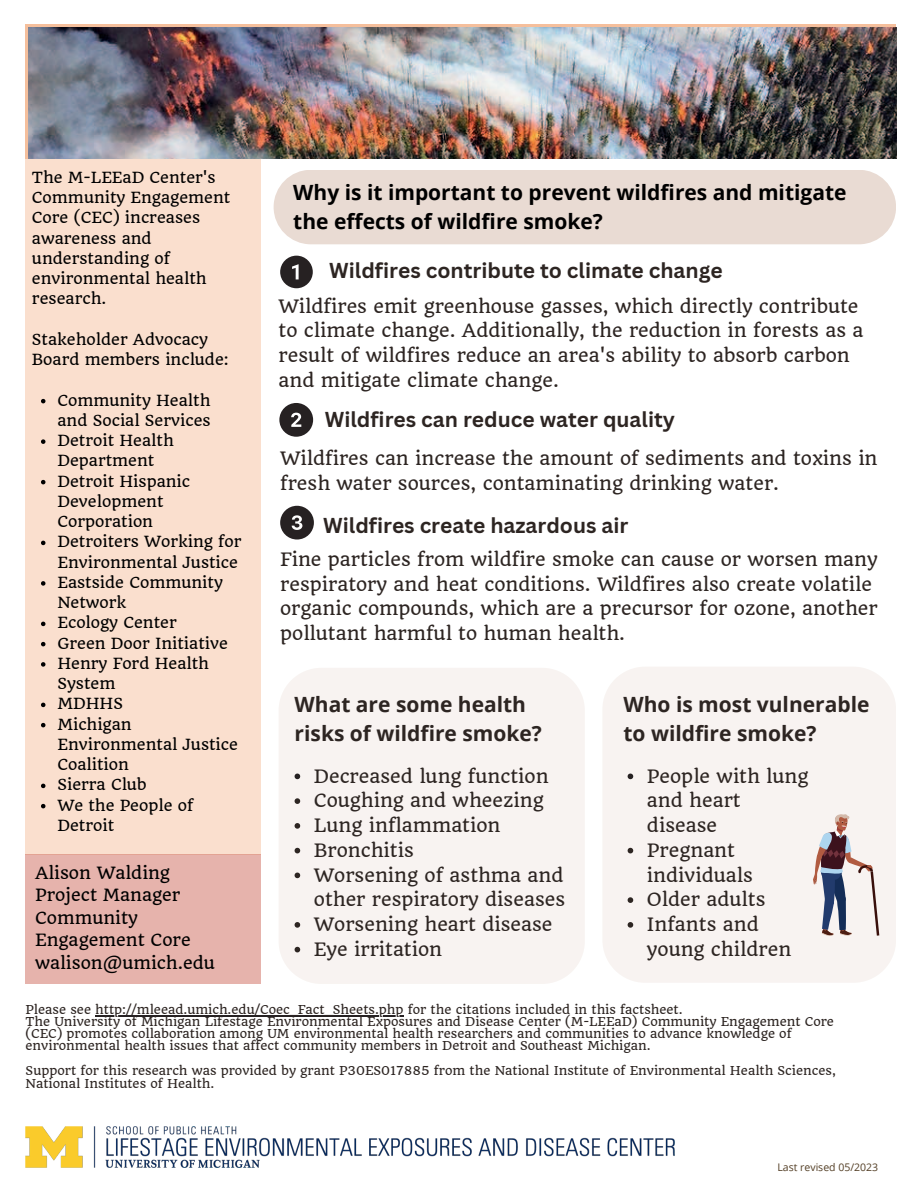
<style>
.page{position:relative;width:918px;height:1188px;background:#fff}
.page>*{position:absolute;margin:0;border:0;box-sizing:border-box;transform-origin:0 0}
.t1{font:700 21px "Canva Sans";color:#2d2522}
.t2{font:700 21px/29.2px "Open Sans";color:#2d2522}
.t3{font:700 21px/29.2px "Open Sans";color:#000}
.t4{font:18px/24.8px "Quando";color:#2d2522}
.t5{font:16.5px/22.5px "Quando";color:#000}
.t6{font:15px/20.2px "Quando";color:#000}
.t7{font:12px/12px "Quando";color:#2d2522}
.t8{font:10.5px "Open Sans";color:#533e25}
</style>
<div class="page">
<img style="left:26px;top:1126px;width:649px;height:42px">
<div style="left:26px;top:159px;width:235px;height:696px;background:#fadfce"></div>
<div style="left:26px;top:855px;width:235px;height:129px;background:#e6b3ac"></div>
<div style="left:274px;top:170px;width:622px;height:74px;background:#e9dbd3;border-radius:37px"></div>
<img style="left:29px;top:27px;width:867px;height:132px">
<svg style="left:280px;top:256px;width:33px;height:32px"></svg>
<svg style="left:279px;top:403px;width:34px;height:34px"></svg>
<svg style="left:280px;top:506px;width:34px;height:34px"></svg>
<hr style="left:95px;top:1015px;width:309px;height:1px;background:#262122">
<svg style="left:41px;top:399px;width:4px;height:4px"></svg>
<svg style="left:41px;top:439px;width:4px;height:5px"></svg>
<svg style="left:41px;top:480px;width:4px;height:4px"></svg>
<svg style="left:41px;top:541px;width:4px;height:4px"></svg>
<svg style="left:41px;top:581px;width:4px;height:5px"></svg>
<svg style="left:41px;top:622px;width:4px;height:4px"></svg>
<svg style="left:41px;top:642px;width:4px;height:4px"></svg>
<svg style="left:41px;top:662px;width:4px;height:5px"></svg>
<svg style="left:41px;top:703px;width:4px;height:4px"></svg>
<svg style="left:41px;top:723px;width:4px;height:4px"></svg>
<svg style="left:41px;top:784px;width:4px;height:4px"></svg>
<svg style="left:41px;top:804px;width:4px;height:4px"></svg>
<div style="left:279px;top:668px;width:306px;height:316px;background:#f8f3f1"></div>
<svg style="left:295px;top:774px;width:5px;height:5px"></svg>
<svg style="left:295px;top:798px;width:5px;height:6px"></svg>
<svg style="left:295px;top:823px;width:5px;height:6px"></svg>
<svg style="left:295px;top:848px;width:5px;height:5px"></svg>
<svg style="left:295px;top:873px;width:5px;height:5px"></svg>
<svg style="left:295px;top:922px;width:5px;height:6px"></svg>
<svg style="left:295px;top:947px;width:5px;height:5px"></svg>
<div style="left:603px;top:667px;width:293px;height:316px;background:#f8f3f1"></div>
<svg style="left:628px;top:774px;width:5px;height:5px"></svg>
<svg style="left:628px;top:848px;width:5px;height:5px"></svg>
<svg style="left:628px;top:897px;width:5px;height:6px"></svg>
<svg style="left:628px;top:922px;width:5px;height:6px"></svg>
<svg style="left:813px;top:814px;width:66px;height:123px"></svg>
<p class="t6" style="left:32px;top:167px;width:200px">The M-LEEaD Center's<br>Community Engagement<br>Core (CEC) increases awareness and understanding of environmental health research.</p>
<p class="t6" style="left:32px;top:329px;width:198px">Stakeholder Advocacy<br>Board members include:</p>
<p class="t6" style="left:57px;top:390px;width:186px">Community Health and Social Services<br>Detroit Health<br>Department<br>Detroit Hispanic<br>Development<br>Corporation<br>Detroiters Working for<br>Environmental Justice<br>Eastside Community<br>Network<br>Ecology Center<br>Green Door Initiative<br>Henry Ford Health<br>System<br>MDHHS<br>Michigan<br>Environmental Justice<br>Coalition<br>Sierra Club<br>We the People of<br>Detroit</p>
<p class="t5" style="left:35px;top:861px;width:181px">Alison Walding<br>Project Manager<br>Community<br>Engagement Core walison@umich.edu</p>
<p class="t3" style="left:293px;top:177px;width:555px">Why is it important to prevent wildfires and mitigate the effects of wildfire smoke?</p>
<p class="t1" style="left:329px;top:258px;width:395px">Wildfires contribute to climate change</p>
<p class="t4" style="left:279px;top:293px;width:586px">Wildfires emit greenhouse gasses, which directly contribute to climate change. Additionally, the reduction in forests as a result of wildfires reduce an area's ability to absorb carbon and mitigate climate change.</p>
<p class="t1" style="left:325px;top:406px;width:352px">Wildfires can reduce water quality</p>
<p class="t4" style="left:280px;top:446px;width:599px">Wildfires can increase the amount of sediments and toxins in fresh water sources, contaminating drinking water.</p>
<p class="t1" style="left:323px;top:513px;width:307px">Wildfires create hazardous air</p>
<p class="t4" style="left:280px;top:547px;width:599px">Fine particles from wildfire smoke can cause or worsen many respiratory and heat conditions. Wildfires also create volatile organic compounds, which are a precursor for ozone, another pollutant harmful to human health.</p>
<p class="t2" style="left:295px;top:689px;width:249px">What are some health risks of wildfire smoke?</p>
<p class="t2" style="left:624px;top:689px;width:248px">Who is most vulnerable to wildfire smoke?</p>
<p class="t4" style="left:647px;top:764px;width:163px">People with lung and heart disease<br>Pregnant individuals<br>Older adults<br>Infants and young children</p>
<p class="t4" style="left:314px;top:764px;width:253px">Decreased lung function<br>Coughing and wheezing<br>Lung inflammation<br>Bronchitis<br>Worsening of asthma and other respiratory diseases<br>Worsening heart disease<br>Eye irritation</p>
<p class="t7" style="left:26px;top:1004px;width:810px">Please see http://mleead.umich.edu/Coec_Fact_Sheets.php for the citations included in this factsheet.<br>The University of Michigan Lifestage Environmental Exposures and Disease Center (M-LEEaD) Community Engagement Core (CEC) promotes collaboration among UM environmental health researchers and communities to advance knowledge of environmental health issues that affect community members in Detroit and Southeast Michigan.</p>
<p class="t7" style="left:26px;top:1064px;width:812px;line-height:13px">Support for this research was provided by grant P30ES017885 from the National Institute of Environmental Health Sciences,<br>National Institutes of Health.</p>
<p class="t8" style="left:778px;top:1160px;width:102px">Last revised 05/2023</p>
</div>
